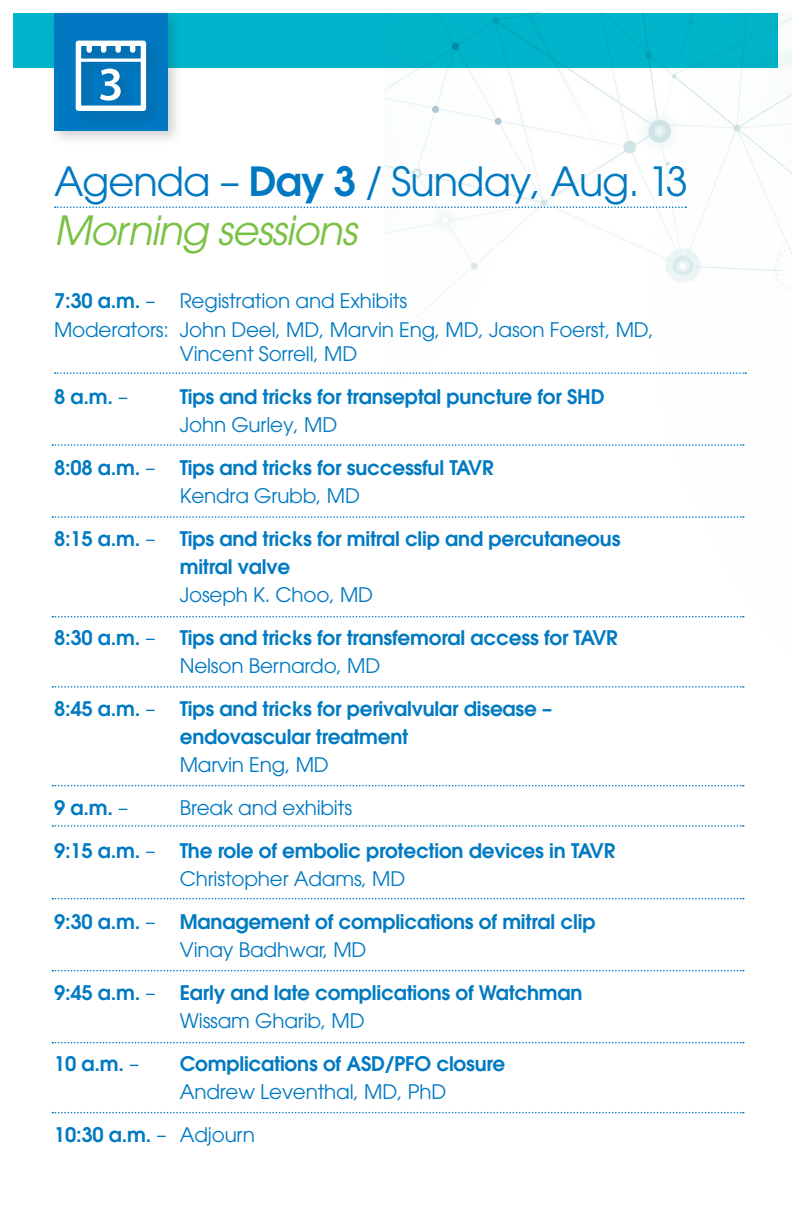
<style>
.page{position:relative;width:792px;height:1224px;background:#fff}
.page>*{position:absolute;margin:0;border:0;box-sizing:border-box;transform-origin:0 0}
.t1{font:40px/49.2px "Avant Garde";letter-spacing:-.025em;color:#0079c2}
.t2{font:600 20px/43px "Avant Garde";letter-spacing:-.01em;color:#007ac2}
.t3{font:20px/29.4px "Avant Garde";letter-spacing:-.01em;color:#007ac2}
.s1{font-weight:600}
.s2{font-style:italic;color:#79c142}
.s3{font-weight:400}
</style>
<div class="page">
<div style="left:14px;top:14px;width:764px;height:54px;background:#00b5cb"></div>
<img style="left:374px;top:12px;width:418px;height:815px">
<svg style="left:55px;top:206px;width:631px;height:2px"></svg>
<div style="left:48px;top:8px;width:136px;height:140px;background:#231f20;opacity:.2"></div>
<div style="left:54px;top:14px;width:114px;height:117px;background:#0079c2"></div>
<div style="left:72px;top:36px;width:92px;height:93px;background:#231f20;opacity:.2"></div>
<svg style="left:76px;top:41px;width:70px;height:70px"></svg>
<svg style="left:55px;top:372px;width:691px;height:2px"></svg>
<svg style="left:52px;top:444px;width:692px;height:2px"></svg>
<svg style="left:52px;top:516px;width:692px;height:2px"></svg>
<svg style="left:52px;top:686px;width:692px;height:2px"></svg>
<svg style="left:52px;top:785px;width:692px;height:1px"></svg>
<svg style="left:52px;top:825px;width:692px;height:2px"></svg>
<svg style="left:52px;top:898px;width:692px;height:1px"></svg>
<svg style="left:52px;top:970px;width:692px;height:1px"></svg>
<svg style="left:52px;top:1042px;width:692px;height:1px"></svg>
<svg style="left:52px;top:616px;width:692px;height:2px"></svg>
<svg style="left:52px;top:1112px;width:692px;height:1px"></svg>
<h1 class="t1" style="left:54px;top:157px;width:635px">Agenda – <span class="s1">Day 3</span> / Sunday, Aug. 13<br><span class="s2">Morning sessions</span></h1>
<p class="t3" style="left:54px;top:286px;width:602px"><span class="s1">7:30 a.m.</span> – Registration and Exhibits<br>Moderators: John Deel, MD, Marvin Eng, MD, Jason Foerst, MD,</p>
<p class="t3" style="left:180px;top:339px;width:179px">Vincent Sorrell, MD</p>
<p class="t2" style="left:54px;top:374px;width:76px">8 a.m. <span class="s3">–</span></p>
<p class="t2" style="left:180px;top:374px;width:426px">Tips and tricks for transeptal puncture for SHD</p>
<p class="t2" style="left:54px;top:402px;width:441px;text-indent:126px"><span class="s3">John Gurley, MD<br></span>8:08 a.m. <span class="s3">–</span> Tips and tricks for successful TAVR</p>
<p class="t2" style="left:54px;top:474px;width:568px;text-indent:126px"><span class="s3">Kendra Grubb, MD<br></span>8:15 a.m. <span class="s3">–</span> Tips and tricks for mitral clip and percutaneous</p>
<p class="t2" style="left:180px;top:545px;width:112px">mitral valve</p>
<p class="t2" style="left:54px;top:573px;width:565px;text-indent:126px"><span class="s3">Joseph K. Choo, MD<br></span>8:30 a.m. <span class="s3">–</span> Tips and tricks for transfemoral access for TAVR</p>
<p class="t2" style="left:54px;top:644px;width:500px;text-indent:126px"><span class="s3">Nelson Bernardo, MD<br></span>8:45 a.m. <span class="s3">–</span> Tips and tricks for perivalvular disease –</p>
<p class="t2" style="left:180px;top:715px;width:230px">endovascular treatment</p>
<p class="t3" style="left:180px;top:750px;width:150px">Marvin Eng, MD</p>
<p class="t2" style="left:54px;top:786px;width:76px">9 a.m. <span class="s3">–</span></p>
<p class="t2" style="left:54px;top:786px;width:563px;text-indent:126px"><span class="s3">Break and exhibits<br></span>9:15 a.m. <span class="s3">–</span> The role of embolic protection devices in TAVR</p>
<p class="t2" style="left:54px;top:857px;width:543px;text-indent:126px"><span class="s3">Christopher Adams, MD<br></span>9:30 a.m. <span class="s3">–</span> Management of complications of mitral clip</p>
<p class="t2" style="left:54px;top:928px;width:530px;text-indent:126px"><span class="s3">Vinay Badhwar, MD<br></span>9:45 a.m. <span class="s3">–</span> Early and late complications of Watchman</p>
<p class="t3" style="left:180px;top:1006px;width:186px">Wissam Gharib, MD</p>
<p class="t2" style="left:54px;top:1042px;width:87px">10 a.m. <span class="s3">–</span></p>
<p class="t2" style="left:180px;top:1042px;width:327px">Complications of ASD/PFO closure</p>
<p class="t3" style="left:54px;top:1071px;width:394px;line-height:43px;text-indent:126px">Andrew Leventhal, MD, PhD<br><span class="s1">10:30 a.m.</span> – Adjourn</p>
</div>
